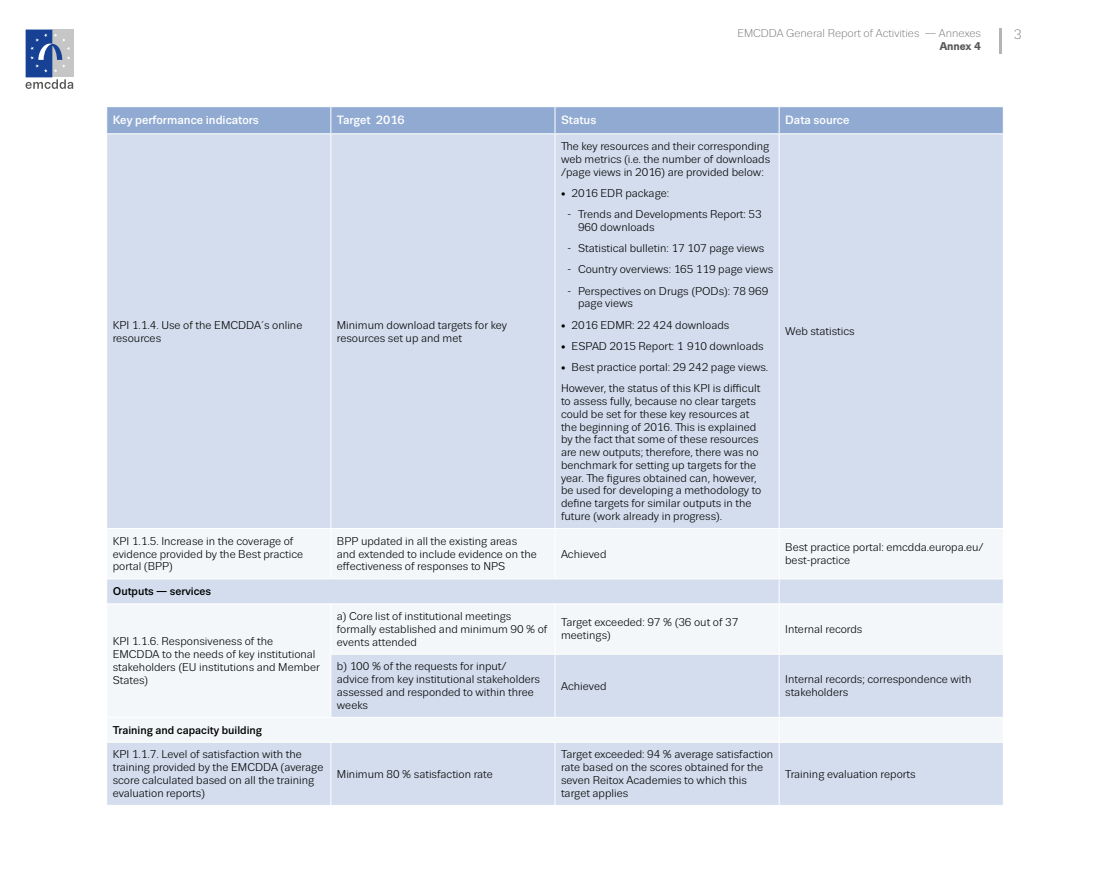
<style>
.page{position:relative;width:1106px;height:893px;background:#fff}
.page>*{position:absolute;margin:0;border:0;box-sizing:border-box;transform-origin:0 0}
.t1{font:300 13.5px "Trivia Sans";color:#5a5a5a}
.t2{font:500 12px "Trivia Sans";color:#fff}
.t3{font:11.25px/12.8px "Trivia Sans";color:#000}
.t4{font:500 11.25px "Trivia Sans";color:#000}
.t5{font:300 11.25px "Trivia Sans";color:#5a5a5a}
.t6{font:700 11.25px "Trivia Sans";color:#575756}
</style>
<div class="page">
<hr style="left:999px;top:29px;width:2px;height:25px;background:#b4b4b4">
<div style="left:52px;top:30px;width:22px;height:47px;background:#c6c6c6"></div>
<svg style="left:26px;top:30px;width:47px;height:59px"></svg>
<div style="left:107px;top:134px;width:896px;height:671px;background:#d3dded"></div>
<svg style="left:107px;top:529px;width:896px;height:213px;fill:#f4f7fa"></svg>
<hr style="left:330px;top:134px;width:1px;height:394px;background:#fff">
<hr style="left:554px;top:134px;width:1px;height:394px;background:#fff">
<hr style="left:778px;top:134px;width:1px;height:394px;background:#fff">
<hr style="left:106px;top:528px;width:225px;height:1px;background:#fff">
<hr style="left:331px;top:528px;width:224px;height:1px;background:#fff">
<hr style="left:330px;top:529px;width:1px;height:50px;background:#fff">
<hr style="left:555px;top:528px;width:224px;height:1px;background:#fff">
<hr style="left:554px;top:529px;width:1px;height:50px;background:#fff">
<hr style="left:779px;top:528px;width:224px;height:1px;background:#fff">
<hr style="left:778px;top:529px;width:1px;height:50px;background:#fff">
<hr style="left:106px;top:579px;width:225px;height:1px;background:#fff">
<hr style="left:331px;top:579px;width:224px;height:1px;background:#fff">
<hr style="left:555px;top:579px;width:224px;height:1px;background:#fff">
<hr style="left:779px;top:579px;width:224px;height:1px;background:#fff">
<svg style="left:778px;top:579px;width:1px;height:24px"></svg>
<hr style="left:106px;top:603px;width:225px;height:1px;background:#fff">
<hr style="left:331px;top:603px;width:224px;height:1px;background:#fff">
<hr style="left:330px;top:604px;width:1px;height:50px;background:#fff">
<hr style="left:555px;top:603px;width:224px;height:1px;background:#fff">
<hr style="left:554px;top:604px;width:1px;height:50px;background:#fff">
<hr style="left:779px;top:603px;width:224px;height:1px;background:#fff">
<hr style="left:778px;top:604px;width:1px;height:50px;background:#fff">
<hr style="left:330px;top:654px;width:225px;height:1px;background:#fff">
<hr style="left:330px;top:655px;width:1px;height:62px;background:#fff">
<hr style="left:555px;top:654px;width:224px;height:1px;background:#fff">
<hr style="left:554px;top:655px;width:1px;height:62px;background:#fff">
<hr style="left:779px;top:654px;width:224px;height:1px;background:#fff">
<hr style="left:778px;top:655px;width:1px;height:62px;background:#fff">
<hr style="left:106px;top:717px;width:225px;height:1px;background:#fff">
<hr style="left:331px;top:717px;width:224px;height:1px;background:#fff">
<hr style="left:555px;top:717px;width:224px;height:1px;background:#fff">
<hr style="left:779px;top:717px;width:224px;height:1px;background:#fff">
<svg style="left:778px;top:718px;width:1px;height:24px"></svg>
<hr style="left:106px;top:742px;width:225px;height:1px;background:#fff">
<hr style="left:331px;top:742px;width:224px;height:1px;background:#fff">
<hr style="left:330px;top:743px;width:1px;height:62px;background:#fff">
<hr style="left:555px;top:742px;width:224px;height:1px;background:#fff">
<hr style="left:554px;top:743px;width:1px;height:62px;background:#fff">
<hr style="left:779px;top:742px;width:224px;height:1px;background:#fff">
<hr style="left:778px;top:743px;width:1px;height:62px;background:#fff">
<div style="left:107px;top:107px;width:897px;height:27px;background:#91aad2"></div>
<hr style="left:106px;top:133px;width:225px;height:1px;background:#fff">
<hr style="left:331px;top:133px;width:224px;height:1px;background:#fff">
<hr style="left:555px;top:133px;width:224px;height:1px;background:#fff">
<hr style="left:779px;top:133px;width:224px;height:1px;background:#fff">
<p class="t5" style="left:737px;top:27px;width:245px">EMCDDA General Report of Activities — Annexes</p>
<p class="t6" style="left:939px;top:40px;width:43px">Annex 4</p>
<p class="t2" style="left:113px;top:114px;width:148px">Key performance indicators</p>
<p class="t2" style="left:337px;top:114px;width:69px">Target 2016</p>
<p class="t2" style="left:561px;top:114px;width:37px">Status</p>
<p class="t2" style="left:785px;top:114px;width:66px">Data source</p>
<p class="t3" style="left:113px;top:319px;width:191px">KPI 1.1.4. Use of the EMCDDA´s online resources</p>
<p class="t3" style="left:337px;top:319px;width:172px">Minimum download targets for key resources set up and met</p>
<p class="t3" style="left:113px;top:535px;width:192px">KPI 1.1.5. Increase in the coverage of evidence provided by the Best practice portal (BPP)</p>
<p class="t3" style="left:337px;top:535px;width:201px">BPP updated in all the existing areas and extended to include evidence on the effectiveness of responses to NPS</p>
<p class="t3" style="left:561px;top:140px;width:211px;text-align:justify">The key resources and their corresponding web metrics (i.e. the number of downloads /page views in 2016) are provided below:</p>
<p class="t3" style="left:561px;top:187px;width:110px">• 2016 EDR package:</p>
<p class="t3" style="left:578px;top:208px;width:185px;text-indent:-11px">- Trends and Developments Report: 53<br>960 downloads</p>
<p class="t3" style="left:567px;top:242px;width:198px">- Statistical bulletin: 17 107 page views</p>
<p class="t3" style="left:567px;top:263px;width:207px">- Country overviews: 165 119 page views</p>
<p class="t3" style="left:578px;top:285px;width:192px;text-indent:-11px">- Perspectives on Drugs (PODs): 78 969 page views</p>
<p class="t3" style="left:561px;top:319px;width:170px">• 2016 EDMR: 22 424 downloads</p>
<p class="t3" style="left:561px;top:340px;width:204px">• ESPAD 2015 Report: 1 910 downloads</p>
<p class="t3" style="left:561px;top:357px;width:209px;line-height:21.3px">• Best practice portal: 29 242 page views.<br>However, the status of this KPI is difficult</p>
<p class="t3" style="left:561px;top:395px;width:202px">to assess fully, because no clear targets could be set for these key resources at the beginning of 2016. This is explained by the fact that some of these resources are new outputs; therefore, there was no benchmark for setting up targets for the year. The figures obtained can, however, be used for developing a methodology to define targets for similar outputs in the future (work already in progress).</p>
<p class="t3" style="left:785px;top:325px;width:71px">Web statistics</p>
<p class="t3" style="left:561px;top:548px;width:47px">Achieved</p>
<p class="t3" style="left:785px;top:541px;width:200px">Best practice portal: emcdda.europa.eu/ best-practice</p>
<p class="t4" style="left:113px;top:585px;width:100px">Outputs — services</p>
<p class="t3" style="left:113px;top:635px;width:208px">KPI 1.1.6. Responsiveness of the<br>EMCDDA to the needs of key institutional stakeholders (EU institutions and Member<br>States)</p>
<p class="t4" style="left:113px;top:724px;width:151px">Training and capacity building</p>
<p class="t3" style="left:113px;top:748px;width:212px">KPI 1.1.7. Level of satisfaction with the training provided by the EMCDDA (average score calculated based on all the training evaluation reports)</p>
<p class="t3" style="left:337px;top:610px;width:212px">a) Core list of institutional meetings formally established and minimum 90 % of events attended</p>
<p class="t3" style="left:561px;top:616px;width:179px">Target exceeded: 97 % (36 out of 37 meetings)</p>
<p class="t3" style="left:785px;top:623px;width:79px">Internal records</p>
<p class="t3" style="left:337px;top:660px;width:204px">b) 100 % of the requests for input/ advice from key institutional stakeholders assessed and responded to within three weeks</p>
<p class="t3" style="left:561px;top:679px;width:47px">Achieved</p>
<p class="t3" style="left:785px;top:673px;width:188px">Internal records; correspondence with stakeholders</p>
<p class="t3" style="left:337px;top:767px;width:157px">Minimum 80 % satisfaction rate</p>
<p class="t3" style="left:561px;top:748px;width:214px">Target exceeded: 94 % average satisfaction rate based on the scores obtained for the seven Reitox Academies to which this target applies</p>
<p class="t3" style="left:785px;top:767px;width:132px">Training evaluation reports</p>
<p class="t1" style="left:1013px;top:27px;width:9px">3</p>
</div>
